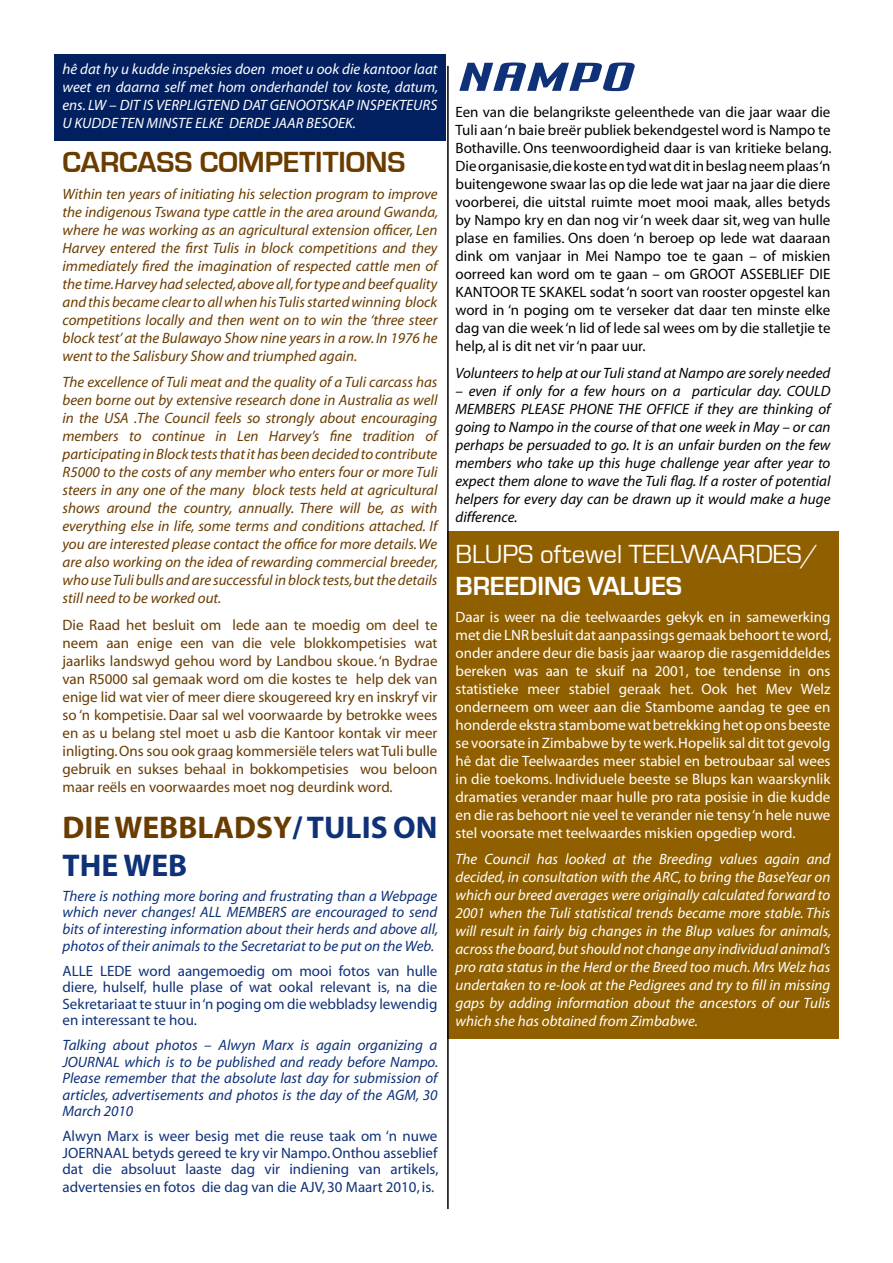
<style>
.page{position:relative;width:893px;height:1263px;background:#fff}
.page>*{position:absolute;margin:0;border:0;box-sizing:border-box;transform-origin:0 0}
.t1{font:52.5px "Onani";color:#0e3178}
.t2{font:700 31.5px/37.8px "Myriad";color:#0e3178}
.t3{font:700 30px "Eurostile T";color:#6a3c00}
.t4{font:27px "Eurostile T";color:#fff}
.t5{font:700 27px "Eurostile T";color:#fff}
.t6{font:italic 15px/18px "Myriad";color:#6a3c00;text-align:justify}
.t7{font:italic 15px/18px "Myriad";color:#fff;text-align:justify}
.t8{font:15px/18px "Myriad";color:#000;text-align:justify}
.t9{font:15px/18px "Myriad";color:#fff;text-align:justify}
.t10{font:15px/18px "Myriad";color:#6a3c00;text-align:justify}
.t11{font:italic 15px/16.5px "Myriad";color:#0e3178;text-align:justify}
.t12{font:italic 15px/18px "Myriad";color:#000;text-align:justify}
.t13{font:15px/16.5px "Myriad";color:#0e3178;text-align:justify}
.s1{color:#6a3c00}
</style>
<div class="page">
<div style="left:448px;top:531px;width:391px;height:508px;background:#906000"></div>
<div style="left:54px;top:54px;width:392px;height:86px;background:#02205f"></div>
<hr style="left:447px;top:66px;width:2px;height:1143px;background:#000">
<p class="t7" style="left:63px;top:60px;width:377px">hê dat hy u kudde inspeksies doen moet u ook die kantoor laat weet en daarna self met hom onderhandel tov koste, datum, ens. LW – DIT IS VERPLIGTEND DAT GENOOTSKAP INSPEKTEURS U KUDDE TEN MINSTE ELKE DERDE JAAR BESOEK.</p>
<h3 class="t3" style="left:63px;top:146px;width:344px">CARCASS COMPETITIONS</h3>
<p class="t6" style="left:63px;top:185px;width:377px">Within ten years of initiating his selection program to improve the indigenous Tswana type cattle in the area around Gwanda, where he was working as an agricultural extension officer, Len Harvey entered the first Tulis in block competitions and they immediately fired the imagination of respected cattle men of the time. Harvey had selected, above all, for type and beef quality and this became clear to all when his Tulis started winning block competitions locally and then went on to win the ‘three steer block test’ at the Bulawayo Show nine years in a row. In 1976 he went to the Salisbury Show and triumphed again.</p>
<p class="t6" style="left:63px;top:374px;width:377px">The excellence of Tuli meat and the quality of a Tuli carcass has been borne out by extensive research done in Australia as well in the USA .The Council feels so strongly about encouraging members to continue in Len Harvey’s fine tradition of participating in Block tests that it has been decided to contribute R5000 to the costs of any member who enters four or more Tuli steers in any one of the many block tests held at agricultural shows around the country, annually. There will be, as with everything else in life, some terms and conditions attached. If you are interested please contact the office for more details. We are also working on the idea of rewarding commercial breeder, who use Tuli bulls and are successful in block tests, but the details still need to be worked out.</p>
<p class="t10" style="left:63px;top:616px;width:376px">Die Raad het besluit om lede aan te moedig om deel te neem aan enige een van die vele blokkompetisies wat jaarliks landswyd gehou word by Landbou skoue. ‘n Bydrae van R5000 sal gemaak word om die kostes te help dek van enige lid wat vier of meer diere skougereed kry en inskryf vir so ‘n kompetisie. Daar sal wel voorwaarde by betrokke wees en as u belang stel moet u asb die Kantoor kontak vir meer inligting. Ons sou ook graag kommersiële telers wat Tuli bulle gebruik en sukses behaal in bokkompetisies wou beloon maar reëls en voorwaardes moet nog deurdink word.</p>
<h2 class="t2" style="left:63px;top:810px;width:376px"><span class="s1">DIE WEBBLADSY</span>/ TULIS ON<br>THE WEB</h2>
<p class="t11" style="left:63px;top:888px;width:377px">There is nothing more boring and frustrating than a Webpage which never changes! ALL MEMBERS are encouraged to send bits of interesting information about their herds and above all, photos of their animals to the Secretariat to be put on the Web.</p>
<p class="t13" style="left:63px;top:963px;width:376px">ALLE LEDE word aangemoedig om mooi fotos van hulle diere, hulself, hulle plase of wat ookal relevant is, na die Sekretariaat te stuur in ‘n poging om die webbladsy lewendig en interessant te hou.</p>
<p class="t11" style="left:63px;top:1037px;width:377px">Talking about photos – Alwyn Marx is again organizing a JOURNAL which is to be published and ready before Nampo.<br>Please remember that the absolute last day for submission of articles, advertisements and photos is the day of the AGM, 30<br>March 2010</p>
<p class="t13" style="left:63px;top:1128px;width:377px">Alwyn Marx is weer besig met die reuse taak om ‘n nuwe JOERNAAL betyds gereed te kry vir Nampo. Onthou asseblief dat die absoluut laaste dag vir indiening van artikels,</p>
<p class="t13" style="left:63px;top:1179px;width:373px">advertensies en fotos die dag van die AJV, 30 Maart 2010, is.</p>
<h1 class="t1" style="left:455px;top:56px;width:178px">NAMPO</h1>
<p class="t8" style="left:455px;top:104px;width:378px">Een van die belangrikste geleenthede van die jaar waar die Tuli aan ‘n baie breër publiek bekendgestel word is Nampo te Bothaville. Ons teenwoordigheid daar is van kritieke belang.<br>Die organisasie, die koste en tyd wat dit in beslag neem plaas ‘n buitengewone swaar las op die lede wat jaar na jaar die diere voorberei, die uitstal ruimte moet mooi maak, alles betyds by Nampo kry en dan nog vir ‘n week daar sit, weg van hulle plase en families. Ons doen ‘n beroep op lede wat daaraan dink om vanjaar in Mei Nampo toe te gaan – of miskien oorreed kan word om te gaan – om GROOT ASSEBLIEF DIE KANTOOR TE SKAKEL sodat ‘n soort van rooster opgestel kan word in ‘n poging om te verseker dat daar ten minste elke dag van die week ‘n lid of lede sal wees om by die stalletjie te help, al is dit net vir ‘n paar uur.</p>
<p class="t12" style="left:455px;top:364px;width:376px">Volunteers to help at our Tuli stand at Nampo are sorely needed</p>
<p class="t12" style="left:455px;top:382px;width:377px">– even if only for a few hours on a particular day. COULD MEMBERS PLEASE PHONE THE OFFICE if they are thinking of going to Nampo in the course of that one week in May – or can perhaps be persuaded to go. It is an unfair burden on the few members who take up this huge challenge year after year to expect them alone to wave the Tuli flag. If a roster of potential helpers for every day can be drawn up it would make a huge difference.</p>
<h3 class="t4" style="left:455px;top:539px;width:365px">BLUPS oftewel TEELWAARDES/</h3>
<h3 class="t5" style="left:455px;top:571px;width:228px">BREEDING VALUES</h3>
<p class="t9" style="left:455px;top:608px;width:377px">Daar is weer na die teelwaardes gekyk en in samewerking met die LNR besluit dat aanpassings gemaak behoort te word, onder andere deur die basis jaar waarop die rasgemiddeldes bereken was aan te skuif na 2001, toe tendense in ons statistieke meer stabiel geraak het. Ook het Mev Welz onderneem om weer aan die Stambome aandag te gee en honderde ekstra stambome wat betrekking het op ons beeste se voorsate in Zimbabwe by te werk. Hopelik sal dit tot gevolg hê dat die Teelwaardes meer stabiel en betroubaar sal wees in die toekoms. Individuele beeste se Blups kan waarskynlik dramaties verander maar hulle pro rata posisie in die kudde en die ras behoort nie veel te verander nie tensy ‘n hele nuwe stel voorsate met teelwaardes miskien opgediep word.</p>
<p class="t7" style="left:455px;top:851px;width:377px">The Council has looked at the Breeding values again and decided, in consultation with the ARC, to bring the BaseYear on which our breed averages were originally calculated forward to 2001 when the Tuli statistical trends became more stable. This will result in fairly big changes in the Blup values for animals, across the board, but should not change any individual animal’s pro rata status in the Herd or the Breed too much. Mrs Welz has undertaken to re-look at the Pedigrees and try to fill in missing gaps by adding information about the ancestors of our Tulis which she has obtained from Zimbabwe.</p>
</div>
